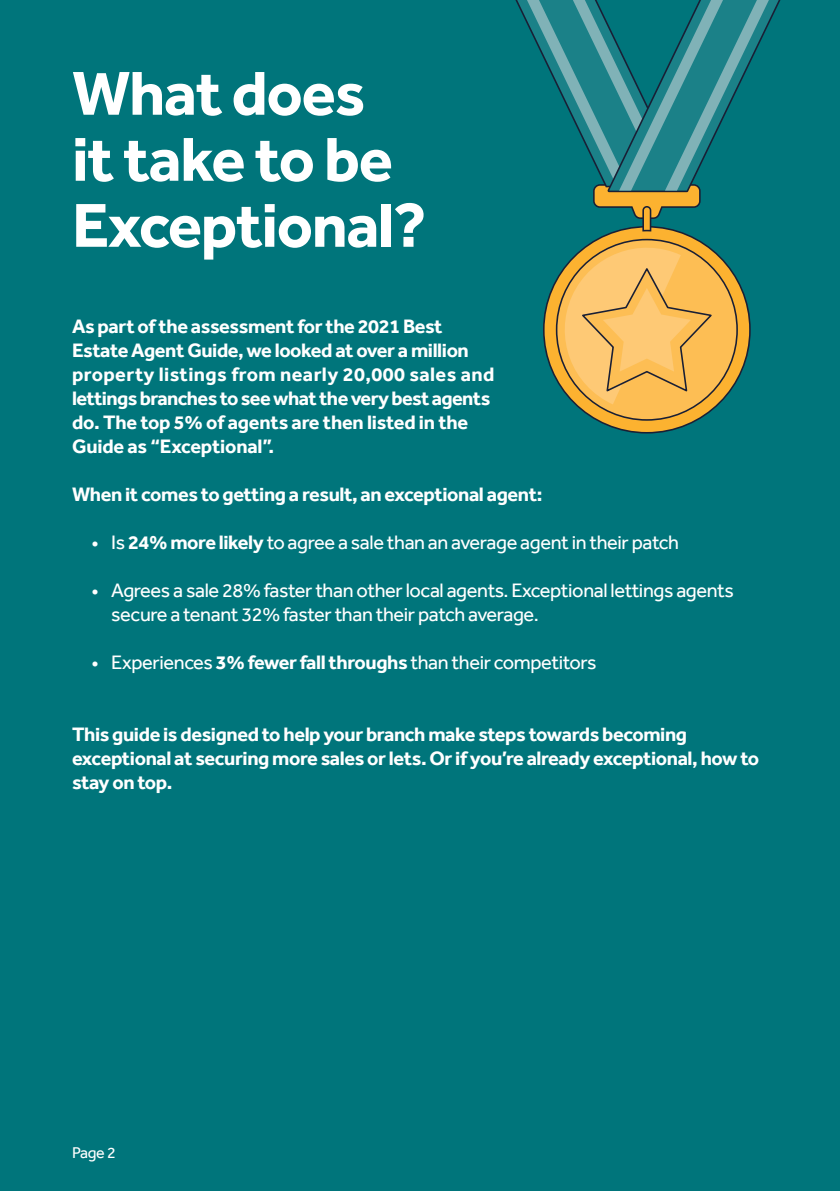
<style>
.page{position:relative;width:840px;height:1191px;background:#fff}
.page>*{position:absolute;margin:0;border:0;box-sizing:border-box;transform-origin:0 0}
.t1{font:700 64px/66px "Effra";letter-spacing:-.02em;color:#fff}
.t2{font:700 20px/24px "Effra";letter-spacing:-.02em;color:#fff}
.t3{font:20px/24px "Effra";letter-spacing:-.02em;color:#fff}
.t4{font:16px "Effra";color:#fff}
.s1{font-weight:700}
</style>
<div class="page">
<div style="left:0;top:0;width:839px;height:1191px;background:#00757b"></div>
<svg style="left:598px;top:421px;width:98px;height:12px"></svg>
<svg style="left:515px;top:0;width:266px;height:421px"></svg>
<p class="t1" style="left:72px;top:60px;width:355px">What does<br>it take to be<br>Exceptional?</p>
<p class="t2" style="left:72px;top:314px;width:423px">As part of the assessment for the 2021 Best Estate Agent Guide, we looked at over a million property listings from nearly 20,000 sales and lettings branches to see what the very best agents do. The top 5% of agents are then listed in the Guide as “Exceptional”.</p>
<p class="t2" style="left:72px;top:482px;width:471px">When it comes to getting a result, an exceptional agent:</p>
<p class="t3" style="left:91px;top:530px;width:589px">• Is <span class="s1">24% more likely</span> to agree a sale than an average agent in their patch</p>
<p class="t3" style="left:111px;top:578px;width:624px;text-indent:-20px">• Agrees a sale 28% faster than other local agents. Exceptional lettings agents secure a tenant 32% faster than their patch average.</p>
<p class="t3" style="left:91px;top:650px;width:506px">• Experiences <span class="s1">3% fewer fall throughs</span> than their competitors</p>
<p class="t2" style="left:72px;top:722px;width:688px">This guide is designed to help your branch make steps towards becoming exceptional at securing more sales or lets. Or if you’re already exceptional, how to stay on top.</p>
<p class="t4" style="left:72px;top:1143px;width:45px">Page 2</p>
</div>
